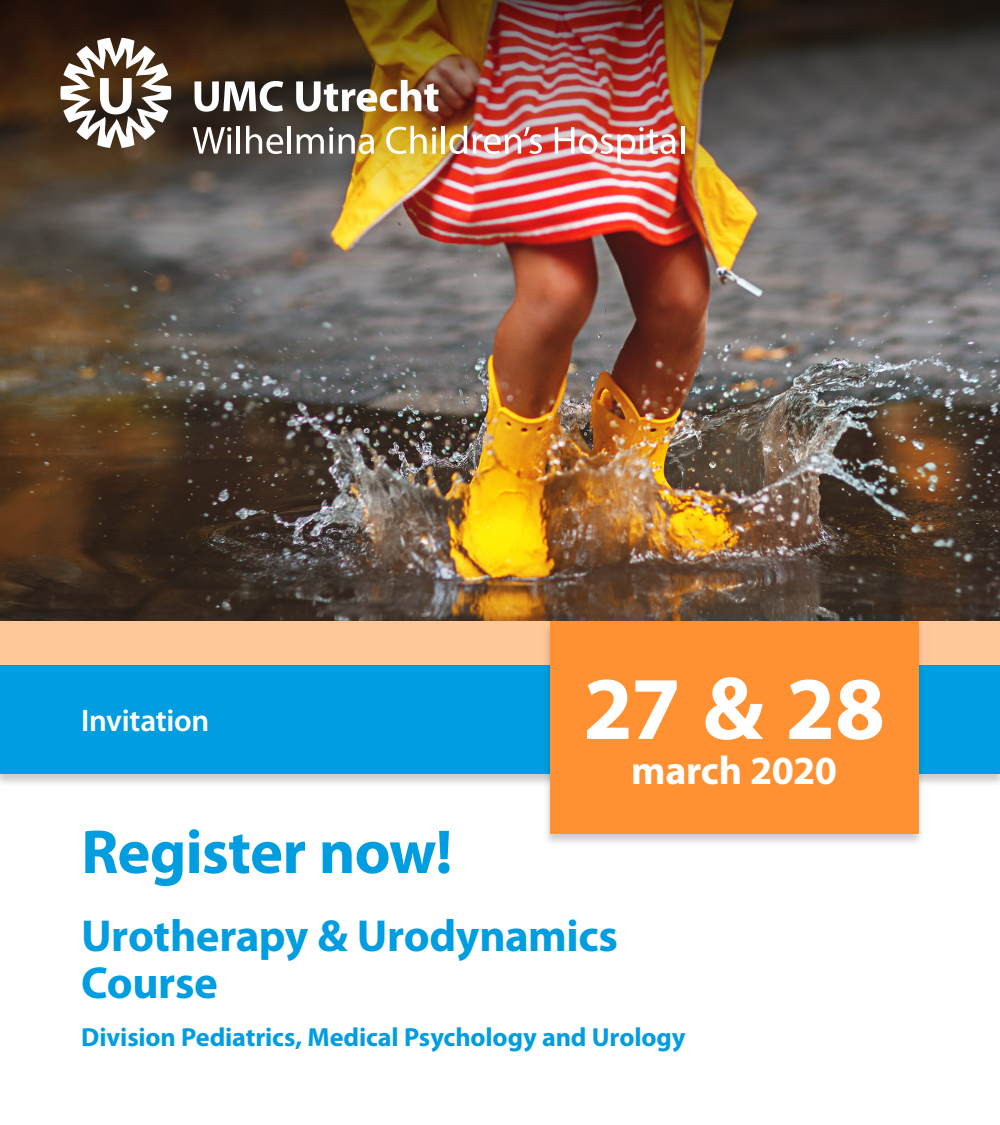
<style>
.page{position:relative;width:1000px;height:1125px;background:#fff}
.page>*{position:absolute;margin:0;border:0;box-sizing:border-box;transform-origin:0 0}
.dag{font:700 90px "Myriad Pro";color:#fff}
.Titel_digi_uitnodigi{font:700 62.5px "Myriad Pro";letter-spacing:-.015em;color:#009de0}
.Titel_digi_uitnodigi-2{font:700 45px/47.5px "Myriad Pro";letter-spacing:-.01em;color:#009de0}
.maand{font:700 40px "Myriad Pro";letter-spacing:-.01em;color:#fff}
.UITNODIGING_digi_uit{font:600 31.25px "Myriad Pro";letter-spacing:-.01em;color:#fff}
.Titel_digi_uitnodigi-3{font:700 26.25px "Myriad Pro";letter-spacing:-.005em;color:#009de0}
</style>
<div class="page">
<img style="left:0;top:259px;width:1000px;height:362px">
<div style="left:0;top:621px;width:1000px;height:44px;background:#ffc899"></div>
<div style="left:0;top:665px;width:1000px;height:122px;background:#000;opacity:.2"></div>
<div style="left:0;top:665px;width:1000px;height:109px;background:#009de0"></div>
<div style="left:543px;top:621px;width:382px;height:226px;background:#000;opacity:.2"></div>
<div style="left:550px;top:621px;width:368px;height:213px;background:#ff9133"></div>
<img style="left:0;top:0;width:1000px;height:259px">
<svg style="left:60px;top:38px;width:112px;height:110px"></svg>
<svg style="left:195px;top:81px;width:88px;height:31px"></svg>
<svg style="left:296px;top:80px;width:143px;height:32px"></svg>
<svg style="left:193px;top:127px;width:38px;height:27px"></svg>
<hr style="left:237px;top:126px;width:3px;height:28px;background:#fff">
<svg style="left:246px;top:126px;width:37px;height:28px"></svg>
<hr style="left:287px;top:126px;width:4px;height:28px;background:#fff">
<svg style="left:297px;top:127px;width:36px;height:27px"></svg>
<svg style="left:339px;top:134px;width:35px;height:20px"></svg>
<svg style="left:386px;top:126px;width:50px;height:28px"></svg>
<hr style="left:441px;top:126px;width:4px;height:28px;background:#fff">
<svg style="left:449px;top:126px;width:18px;height:28px"></svg>
<svg style="left:473px;top:127px;width:69px;height:27px"></svg>
<img style="left:555px;top:127px;width:121px;height:34px">
<hr style="left:681px;top:126px;width:3px;height:28px;background:#fff">
<p class="UITNODIGING_digi_uit" style="left:81px;top:701px;width:129px">Invitation</p>
<p class="dag" style="left:583px;top:650px;width:303px">27 &amp; 28</p>
<p class="maand" style="left:631px;top:744px;width:207px">march 2020</p>
<p class="Titel_digi_uitnodigi" style="left:81px;top:811px;width:373px">Register now!</p>
<p class="Titel_digi_uitnodigi-2" style="left:81px;top:910px;width:538px">Urotherapy &amp; Urodynamics<br>Course</p>
<p class="Titel_digi_uitnodigi-3" style="left:81px;top:1020px;width:606px">Division Pediatrics, Medical Psychology and Urology</p>
</div>
